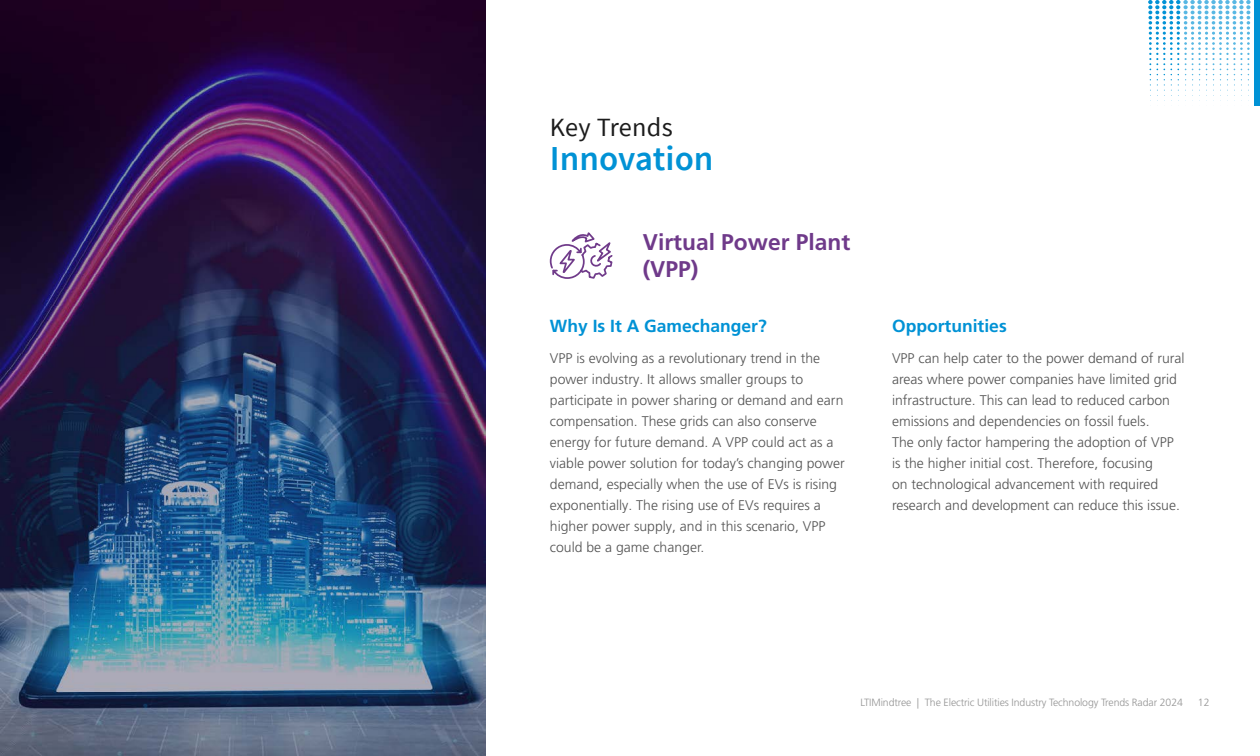
<style>
.page{position:relative;width:1260px;height:756px;background:#fff}
.page>*{position:absolute;margin:0;border:0;box-sizing:border-box;transform-origin:0 0}
.t1{font:600 35px "Source Sans Pro";color:#0192d5}
.t2{font:26.25px "Source Sans Pro";letter-spacing:.01em;color:#1c1c1c}
.t3{font:700 22.75px/27.3px "Frutiger LT Pro";color:#6f3a8a}
.t4{font:700 17.5px "Frutiger LT Pro";color:#0192d5}
.t5{font:300 14px/21px "Frutiger LT Pro";color:#535353}
.t6{font:300 10.5px "Frutiger LT Pro";letter-spacing:-.01em;color:#949494}
.t7{font:300 10.5px "Frutiger LT Pro";color:#939393}
</style>
<div class="page">
<div style="left:1254px;top:0;width:6px;height:106px;background:#0192d5"></div>
<svg style="left:1148px;top:0;width:103px;height:101px"></svg>
<svg style="left:549px;top:232px;width:64px;height:47px"></svg>
<img style="left:0;top:0;width:485px;height:756px">
<h2 class="t2" style="left:550px;top:111px;width:124px">Key Trends</h2>
<h1 class="t1" style="left:550px;top:137px;width:165px">Innovation</h1>
<h3 class="t3" style="left:643px;top:228px;width:209px">Virtual Power Plant (VPP)</h3>
<p class="t4" style="left:550px;top:315px;width:218px">Why Is It A Gamechanger?</p>
<p class="t5" style="left:550px;top:348px;width:296px">VPP is evolving as a revolutionary trend in the power industry. It allows smaller groups to participate in power sharing or demand and earn compensation. These grids can also conserve energy for future demand. A VPP could act as a viable power solution for today’s changing power demand, especially when the use of EVs is rising exponentially. The rising use of EVs requires a higher power supply, and in this scenario, VPP could be a game changer.</p>
<p class="t4" style="left:892px;top:315px;width:116px">Opportunities</p>
<p class="t5" style="left:892px;top:348px;width:294px">VPP can help cater to the power demand of rural areas where power companies have limited grid infrastructure. This can lead to reduced carbon emissions and dependencies on fossil fuels.<br>The only factor hampering the adoption of VPP is the higher initial cost. Therefore, focusing<br>on technological advancement with required research and development can reduce this issue.</p>
<p class="t6" style="left:861px;top:696px;width:324px">LTIMindtree | The Electric Utilities Industry Technology Trends Radar 2024</p>
<p class="t7" style="left:1198px;top:696px;width:13px">12</p>
</div>
